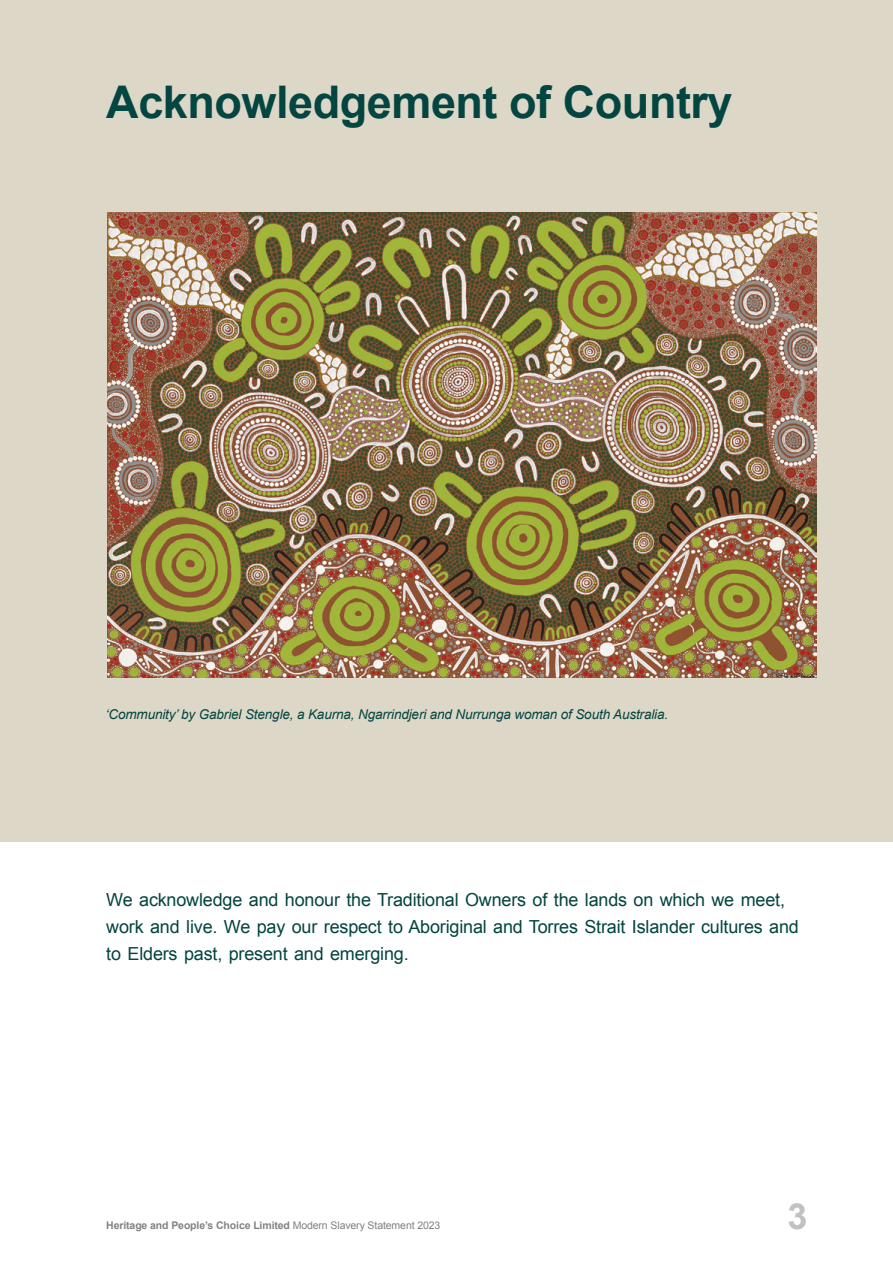
<style>
.page{position:relative;width:893px;height:1263px;background:#fff}
.page>*{position:absolute;margin:0;border:0;box-sizing:border-box;transform-origin:0 0}
.t1{font:700 45px "Arial";letter-spacing:-.01em;color:#034540}
.t2{font:700 36px "Arial";color:#c0c1c2}
.t3{font:18px/27px "Arial";letter-spacing:-.01em;color:#034540}
.t4{font:italic 13.5px "Arial";letter-spacing:-.01em;color:#034540}
.t5{font:700 10.5px "Arial";letter-spacing:-.01em;color:#808285}
.s1{font-weight:400}
</style>
<div class="page">
<div style="left:0;top:0;width:893px;height:842px;background:#ddd7c7"></div>
<img style="left:107px;top:213px;width:710px;height:465px">
<h1 class="t1" style="left:106px;top:72px;width:628px">Acknowledgement of Country</h1>
<p class="t4" style="left:106px;top:705px;width:564px">‘Community’ by Gabriel Stengle, a Kaurna, Ngarrindjeri and Nurrunga woman of South Australia.</p>
<p class="t3" style="left:106px;top:886px;width:694px">We acknowledge and honour the Traditional Owners of the lands on which we meet, work and live. We pay our respect to Aboriginal and Torres Strait Islander cultures and to Elders past, present and emerging.</p>
<p class="t5" style="left:106px;top:1218px;width:336px">Heritage and People’s Choice Limited <span class="s1">Modern Slavery Statement 2023</span></p>
<h2 class="t2" style="left:787px;top:1192px;width:22px">3</h2>
</div>
